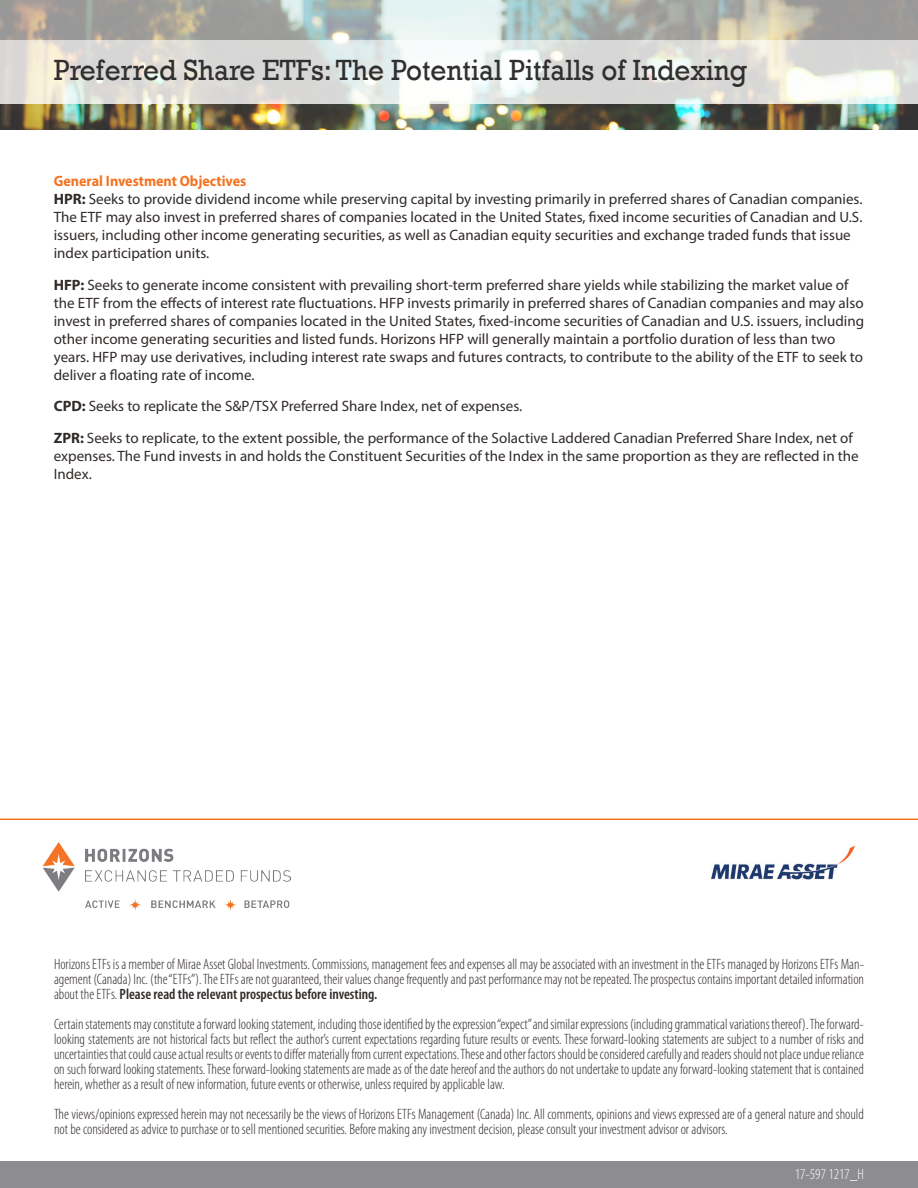
<style>
.page{position:relative;width:918px;height:1188px;background:#fff}
.page>*{position:absolute;margin:0;border:0;box-sizing:border-box;transform-origin:0 0}
.Fact_Sheet_Title{font:30px "Rockwell";color:#312f30;scale:.93 1}
.Disclaimer{font:300 condensed 15px/15px "Myriad Pro";color:#302a28;text-align:justify}
.Body_Paragraph{font:15px/18px "Myriad Pro";color:#302a28}
.t1{font:700 15px "Myriad Pro";color:#f47321;scale:.94 1}
.t2{font:300 condensed 15px "Myriad Pro";color:#fff}
.s1{font-weight:700}
.s2{font-weight:600}
</style>
<div class="page">
<div style="left:0;top:1161px;width:918px;height:27px;background:#8d8c8f"></div>
<img style="left:711px;top:845px;width:144px;height:35px">
<hr style="left:0;top:819px;width:918px;height:1px;background:#f47321">
<img style="left:0;top:104px;width:918px;height:26px">
<svg style="left:0;top:0;width:918px;height:40px;background:#b0b5af"></svg>
<svg style="left:0;top:40px;width:918px;height:64px;fill:#dddcd7"></svg>
<img style="left:42px;top:842px;width:248px;height:69px">
<p class="Fact_Sheet_Title" style="left:54px;top:52px;width:747px">Preferred Share ETFs: The Potential Pitfalls of Indexing</p>
<p class="t1" style="left:54px;top:171px;width:206px">General Investment Objectives</p>
<p class="Body_Paragraph" style="left:54px;top:190px;width:810px"><span class="s1">HPR:</span> Seeks to provide dividend income while preserving capital by investing primarily in preferred shares of Canadian companies.<br>The ETF may also invest in preferred shares of companies located in the United States, fixed income securities of Canadian and U.S. issuers, including other income generating securities, as well as Canadian equity securities and exchange traded funds that issue index participation units.</p>
<p class="Body_Paragraph" style="left:54px;top:275px;width:812px"><span class="s1">HFP:</span> Seeks to generate income consistent with prevailing short-term preferred share yields while stabilizing the market value of the ETF from the effects of interest rate fluctuations. HFP invests primarily in preferred shares of Canadian companies and may also invest in preferred shares of companies located in the United States, fixed-income securities of Canadian and U.S. issuers, including other income generating securities and listed funds. Horizons HFP will generally maintain a portfolio duration of less than two years. HFP may use derivatives, including interest rate swaps and futures contracts, to contribute to the ability of the ETF to seek to deliver a floating rate of income.</p>
<p class="Body_Paragraph" style="left:54px;top:397px;width:470px"><span class="s1">CPD:</span> Seeks to replicate the S&amp;P/TSX Preferred Share Index, net of expenses.</p>
<p class="Body_Paragraph" style="left:54px;top:428px;width:806px"><span class="s1">ZPR:</span> Seeks to replicate, to the extent possible, the performance of the Solactive Laddered Canadian Preferred Share Index, net of expenses. The Fund invests in and holds the Constituent Securities of the Index in the same proportion as they are reflected in the<br>Index.</p>
<p class="Disclaimer" style="left:54px;top:956px;width:812px">Horizons ETFs is a member of Mirae Asset Global Investments. Commissions, management fees and expenses all may be associated with an investment in the ETFs managed by Horizons ETFs Man&shy;agement (Canada) Inc. (the “ETFs”). The ETFs are not guaranteed, their values change frequently and past performance may not be repeated. The prospectus contains important detailed information about the ETFs. <span class="s2">Please read the relevant prospectus before investing.</span></p>
<p class="Disclaimer" style="left:54px;top:1016px;width:812px">Certain statements may constitute a forward looking statement, including those identified by the expression “expect” and similar expressions (including grammatical variations thereof). The forward&shy;looking statements are not historical facts but reflect the author’s current expectations regarding future results or events. These forward-looking statements are subject to a number of risks and uncertainties that could cause actual results or events to differ materially from current expectations. These and other factors should be considered carefully and readers should not place undue reliance on such forward looking statements. These forward-looking statements are made as of the date hereof and the authors do not undertake to update any forward-looking statement that is contained herein, whether as a result of new information, future events or otherwise, unless required by applicable law.</p>
<p class="Disclaimer" style="left:54px;top:1106px;width:811px">The views/opinions expressed herein may not necessarily be the views of Horizons ETFs Management (Canada) Inc. All comments, opinions and views expressed are of a general nature and should not be considered as advice to purchase or to sell mentioned securities. Before making any investment decision, please consult your investment advisor or advisors.</p>
<p class="t2" style="left:795px;top:1165px;width:71px">17-597 1217_H</p>
</div>
